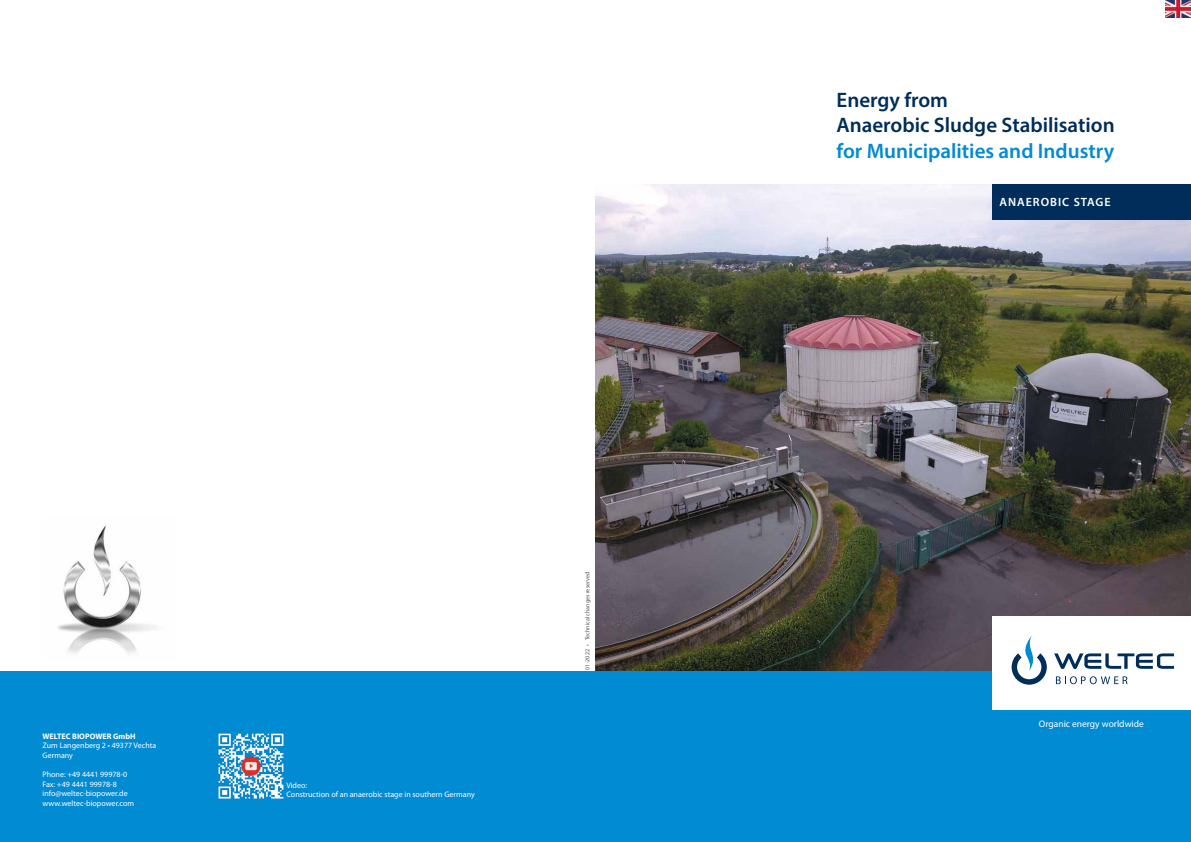
<style>
.page{position:relative;width:1191px;height:842px;background:#fff}
.page>*{position:absolute;margin:0;border:0;box-sizing:border-box;transform-origin:0 0}
.t1{font:600 21px/25.2px "Myriad Pro";color:#002d59}
.t2{font:600 21px "Myriad Pro";color:#008bd2}
.t3{font:600 12px "Myriad Pro";letter-spacing:.08em;color:#fff}
.t4{font:9.5px "Myriad Pro";color:#fff}
.t5{font:8px/9.6px "Myriad Pro";color:#fff}
.t6{font:700 8px "Myriad Pro";color:#fff}
.t7{font:6px "Myriad Pro";color:#575756}
</style>
<div class="page">
<img style="left:57px;top:525px;width:99px;height:129px">
<img style="left:595px;top:184px;width:596px;height:488px">
<div style="left:0;top:672px;width:1191px;height:170px;background:#008bd2"></div>
<div style="left:992px;top:184px;width:199px;height:36px;background:#002d59"></div>
<div style="left:992px;top:617px;width:199px;height:93px;background:#fff"></div>
<svg style="left:1011px;top:636px;width:35px;height:49px"></svg>
<svg style="left:1054px;top:653px;width:120px;height:16px"></svg>
<svg style="left:1056px;top:676px;width:71px;height:8px"></svg>
<img style="left:1165px;top:0;width:26px;height:18px">
<img style="left:218px;top:733px;width:66px;height:66px">
<p class="t6" style="left:43px;top:731px;width:95px">WELTEC BIOPOWER GmbH</p>
<p class="t5" style="left:43px;top:741px;width:115px">Zum Langenberg 2 • 49377 Vechta<br>Germany</p>
<p class="t5" style="left:43px;top:769px;width:93px">Phone: +49 4441 99978-0<br>Fax: +49 4441 99978-8 info@weltec-biopower.de www.weltec-biopower.com</p>
<p class="t5" style="left:286px;top:780px;width:190px">Video:<br>Construction of an anaerobic stage in southern Germany</p>
<p class="t7" style="left:584px;top:670px;width:99px;rotate:-90deg">01-2022 • Technical changes reserved</p>
<h1 class="t1" style="left:836px;top:87px;width:280px">Energy from<br>Anaerobic Sludge Stabilisation</h1>
<h1 class="t2" style="left:836px;top:137px;width:279px">for Municipalities and Industry</h1>
<h2 class="t3" style="left:999px;top:194px;width:113px">ANAEROBIC STAGE</h2>
<p class="t4" style="left:1039px;top:718px;width:107px">Organic energy worldwide</p>
</div>
